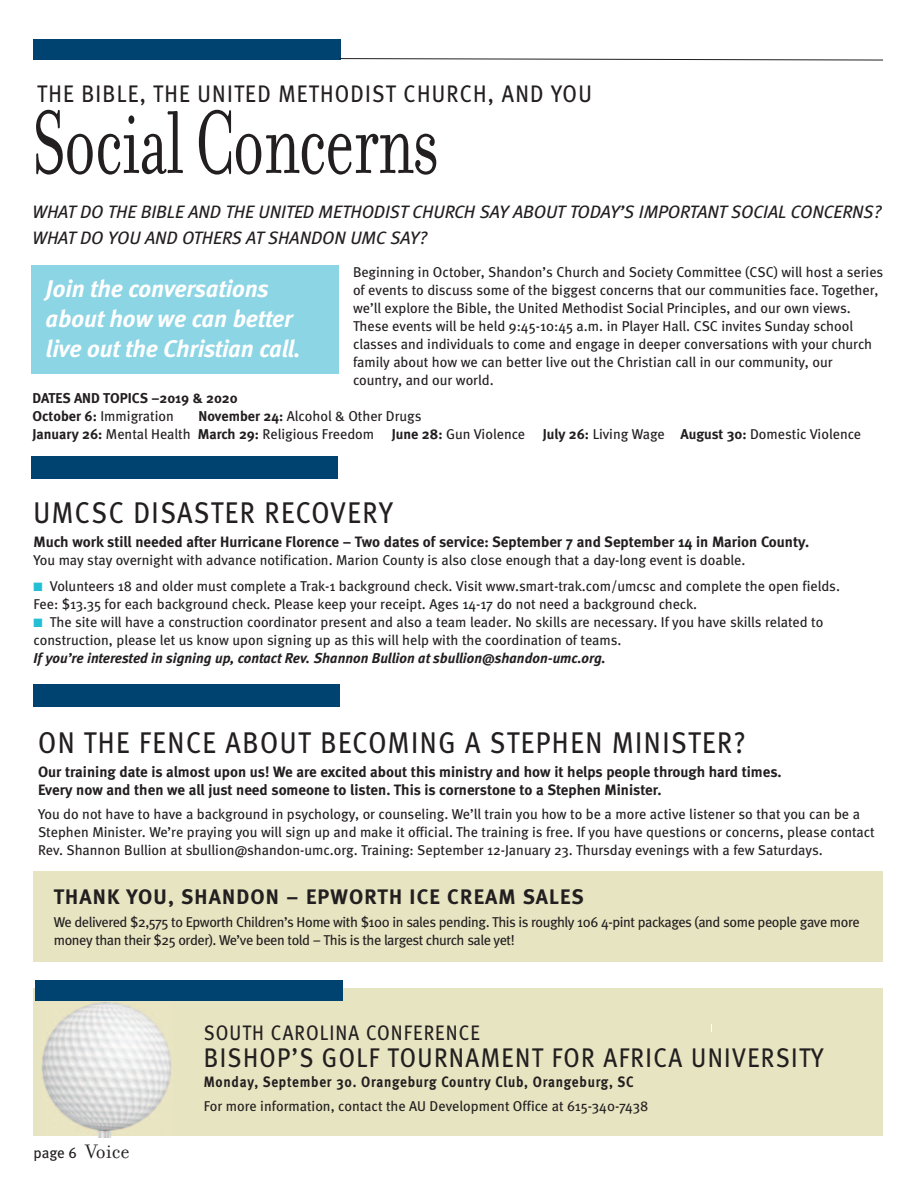
<style>
.page{position:relative;width:918px;height:1188px;background:#fff}
.page>*{position:absolute;margin:0;border:0;box-sizing:border-box;transform-origin:0 0}
.t1{font:96px "Filosofia";letter-spacing:-.015em;color:#231f20;scale:.7 1}
.t2{font:30px "Meta";letter-spacing:.055em;color:#231f20;scale:.9 1}
.t3{font:27px "Meta";letter-spacing:.055em;color:#231f20;scale:.9 1}
.t4{font:italic 700 24px/30px "Meta";letter-spacing:-.005em;color:#fff}
.t5{font:24px "Meta";letter-spacing:.055em;color:#231f20;scale:.9 1}
.t6{font:700 21px "Meta";letter-spacing:.055em;color:#231f20}
.t7{font:21px "Meta";letter-spacing:.055em;color:#231f20;scale:.9 1}
.t8{font:italic 18px/25.5px "Meta";color:#231f20}
.t9{font:700 15px/18px "Meta";color:#231f20}
.t10{font:700 15px "Meta";letter-spacing:.055em;color:#231f20;scale:.9 1}
.t11{font:15px "Meta";color:#231f20}
.t12{font:14.25px/18px "Meta";color:#231f20}
.t13{font:14.25px/18px "Meta";letter-spacing:-.03em;color:#231f20}
.t14{font:italic 700 14.25px "Meta";color:#231f20}
.t15{font:700 14.25px/18px "Meta";color:#231f20}
.s1{font-weight:400}
.s2{font-weight:700}
.s3{color:#23bfd5}
.s4{font-family:"Filosofia";font-size:21px}
</style>
<div class="page">
<div style="left:34px;top:988px;width:849px;height:148px;background:#e7e4c2"></div>
<div style="left:33px;top:39px;width:308px;height:21px;background:#004270"></div>
<svg style="left:339px;top:58px;width:544px;height:2px"></svg>
<div style="left:36px;top:980px;width:307px;height:20px;background:#004270"></div>
<div style="left:31px;top:265px;width:307px;height:109px;background:#8cd5e4"></div>
<div style="left:34px;top:685px;width:306px;height:22px;background:#004270"></div>
<div style="left:31px;top:456px;width:306px;height:22px;background:#004270"></div>
<img style="left:42px;top:1002px;width:129px;height:135px">
<div style="left:34px;top:871px;width:849px;height:90px;background:#e7e4c2"></div>
<h3 class="t5" style="left:37px;top:84px;width:618px">THE BIBLE, THE UNITED METHODIST CHURCH, AND YOU</h3>
<h1 class="t1" style="left:33px;top:104px;width:582px">Social Concerns</h1>
<p class="t8" style="left:33px;top:201px;width:850px">WHAT DO THE BIBLE AND THE UNITED METHODIST CHURCH SAY ABOUT TODAY’S IMPORTANT SOCIAL CONCERNS?<br>WHAT DO YOU AND OTHERS AT SHANDON UMC SAY?</p>
<h3 class="t4" style="left:46px;top:276px;width:256px">Join the conversations about how we can better live out the Christian call.</h3>
<p class="t12" style="left:353px;top:264px;width:532px">Beginning in October, Shandon’s Church and Society Committee (CSC) will host a series of events to discuss some of the biggest concerns that our communities face. Together, we’ll explore the Bible, the United Methodist Social Principles, and our own views.<br>These events will be held 9:45-10:45 a.m. in Player Hall. CSC invites Sunday school classes and individuals to come and engage in deeper conversations with your church family about how we can better live out the Christian call in our community, our country, and our world.</p>
<p class="t15" style="left:32px;top:390px;width:207px">DATES AND TOPICS –2019 &amp; 2020<br>October 6: <span class="s1">Immigration</span></p>
<p class="t12" style="left:32px;top:408px;width:830px;text-indent:166px"><span class="s2">November 24:</span> Alcohol &amp; Other Drugs<br><span class="s2">January 26:</span> Mental Health <span class="s2">March 29:</span> Religious Freedom <span class="s2">June 28:</span> Gun Violence <span class="s2">July 26:</span> Living Wage <span class="s2">August 30:</span> Domestic Violence</p>
<h2 class="t2" style="left:34px;top:501px;width:401px">UMCSC DISASTER RECOVERY</h2>
<p class="t9" style="left:34px;top:534px;width:777px">Much work still needed after Hurricane Florence – Two dates of service: September 7 and September 14 in Marion County.</p>
<p class="t12" style="left:34px;top:552px;width:713px">You may stay overnight with advance notification. Marion County is also close enough that a day-long event is doable.</p>
<p class="t12" style="left:34px;top:578px;width:808px"><span class="s3">■</span> Volunteers 18 and older must complete a Trak-1 background check. Visit www.smart-trak.com/umcsc and complete the open fields.<br>Fee: $13.35 for each background check. Please keep your receipt. Ages 14-17 do not need a background check.</p>
<p class="t12" style="left:34px;top:614px;width:791px"><span class="s3">■</span> The site will have a construction coordinator present and also a team leader. No skills are necessary. If you have skills related to construction, please let us know upon signing up as this will help with the coordination of teams.</p>
<p class="t14" style="left:34px;top:652px;width:574px">If you’re interested in signing up, contact Rev. Shannon Bullion at sbullion@shandon-umc.org.</p>
<h2 class="t2" style="left:38px;top:731px;width:788px">ON THE FENCE ABOUT BECOMING A STEPHEN MINISTER?</h2>
<p class="t9" style="left:38px;top:764px;width:745px">Our training date is almost upon us! We are excited about this ministry and how it helps people through hard times.<br>Every now and then we all just need someone to listen. This is cornerstone to a Stephen Minister.</p>
<p class="t12" style="left:38px;top:806px;width:838px">You do not have to have a background in psychology, or counseling. We’ll train you how to be a more active listener so that you can be a<br>Stephen Minister. We’re praying you will sign up and make it official. The training is free. If you have questions or concerns, please contact<br>Rev. Shannon Bullion at sbullion@shandon-umc.org. Training: September 12-January 23. Thursday evenings with a few Saturdays.</p>
<h3 class="t6" style="left:54px;top:889px;width:532px">THANK YOU, SHANDON – EPWORTH ICE CREAM SALES</h3>
<p class="t13" style="left:54px;top:914px;width:807px">We delivered $2,575 to Epworth Children’s Home with $100 in sales pending. This is roughly 106 4-pint packages (and some people gave more money than their $25 order). We’ve been told – This is the largest church sale yet!</p>
<p class="t11" style="left:34px;top:1147px;width:98px">page 6 <span class="s4">Voice</span></p>
<h3 class="t7" style="left:204px;top:1025px;width:308px">SOUTH CAROLINA CONFERENCE</h3>
<h3 class="t3" style="left:204px;top:1048px;width:690px">BISHOP’S GOLF TOURNAMENT FOR AFRICA UNIVERSITY</h3>
<p class="t10" style="left:204px;top:1076px;width:479px">Monday, September 30. Orangeburg Country Club, Orangeburg, SC</p>
<p class="t12" style="left:204px;top:1098px;width:446px">For more information, contact the AU Development Office at 615-340-7438</p>
</div>
